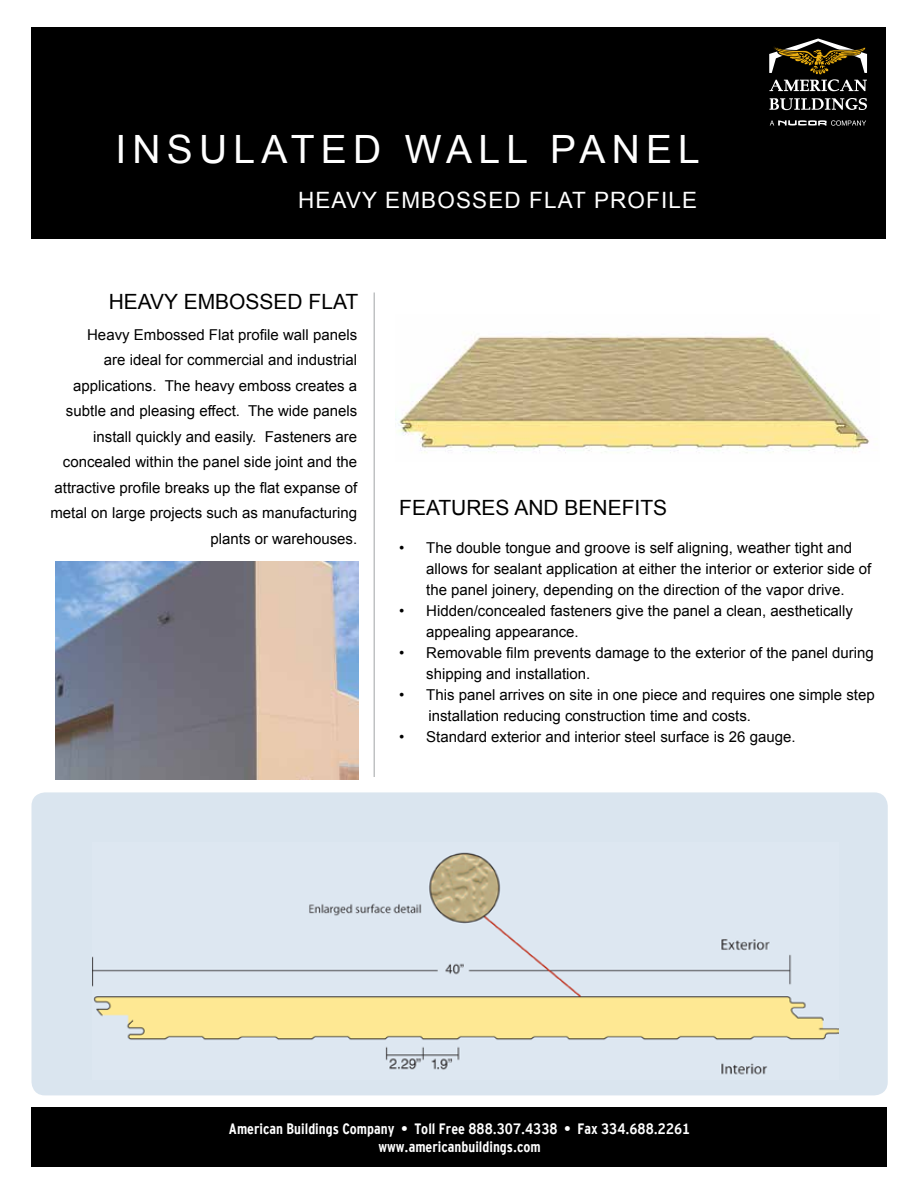
<style>
.page{position:relative;width:918px;height:1188px;background:#fff}
.page>*{position:absolute;margin:0;border:0;box-sizing:border-box;transform-origin:0 0}
.t1{font:39px "Arial";letter-spacing:.16em;color:#fff}
.t2{font:22.5px "Arial";letter-spacing:.05em;color:#fff}
.t3{font:21px "Arial";color:#000}
.t4{font:15px/25.5px "Arial";color:#000}
.t5{font:700 15px/18px "Interstate Cond Mono";color:#fff;text-align:center}
</style>
<div class="page">
<div style="left:31px;top:1107px;width:856px;height:59px;background:#000"></div>
<div style="left:32px;top:27px;width:854px;height:211px;background:#000"></div>
<svg style="left:769px;top:98px;width:98px;height:12px"></svg>
<svg style="left:769px;top:39px;width:98px;height:52px"></svg>
<svg style="left:770px;top:120px;width:96px;height:6px"></svg>
<div style="left:32px;top:792px;width:856px;height:303px;background:#dae5ef;border-radius:14px"></div>
<img style="left:93px;top:852px;width:745px;height:223px">
<img style="left:395px;top:336px;width:475px;height:117px">
<hr style="left:374px;top:292px;width:1px;height:485px;background:#97999c">
<img style="left:56px;top:561px;width:302px;height:219px">
<h1 class="t1" style="left:115px;top:124px;width:586px">INSULATED WALL PANEL</h1>
<h2 class="t2" style="left:298px;top:186px;width:400px">HEAVY EMBOSSED FLAT PROFILE</h2>
<h3 class="t3" style="left:109px;top:288px;width:251px">HEAVY EMBOSSED FLAT</h3>
<p class="t4" style="left:50px;top:322px;width:308px;text-align:right">Heavy Embossed Flat profile wall panels<br>are ideal for commercial and industrial applications. The heavy emboss creates a subtle and pleasing effect. The wide panels install quickly and easily. Fasteners are concealed within the panel side joint and the attractive profile breaks up the flat expanse of metal on large projects such as manufacturing plants or warehouses.</p>
<h3 class="t3" style="left:399px;top:494px;width:269px">FEATURES AND BENEFITS</h3>
<p class="t4" style="left:426px;top:537px;width:447px;line-height:21px;text-indent:-27px">• The double tongue and groove is self aligning, weather tight and allows for sealant application at either the interior or exterior side of the panel joinery, depending on the direction of the vapor drive.</p>
<p class="t4" style="left:426px;top:600px;width:428px;line-height:21px;text-indent:-27px">• Hidden/concealed fasteners give the panel a clean, aesthetically appealing appearance.</p>
<p class="t4" style="left:426px;top:642px;width:449px;line-height:21px;text-indent:-27px">• Removable film prevents damage to the exterior of the panel during shipping and installation.</p>
<p class="t4" style="left:428px;top:684px;width:448px;line-height:21px;text-indent:-29px">• This panel arrives on site in one piece and requires one simple step installation reducing construction time and costs.</p>
<p class="t4" style="left:399px;top:724px;width:398px">• Standard exterior and interior steel surface is 26 gauge.</p>
<p class="t5" style="left:229px;top:1120px;width:463px">American Buildings Company • Toll Free 888.307.4338 • Fax 334.688.2261 www.americanbuildings.com</p>
</div>
